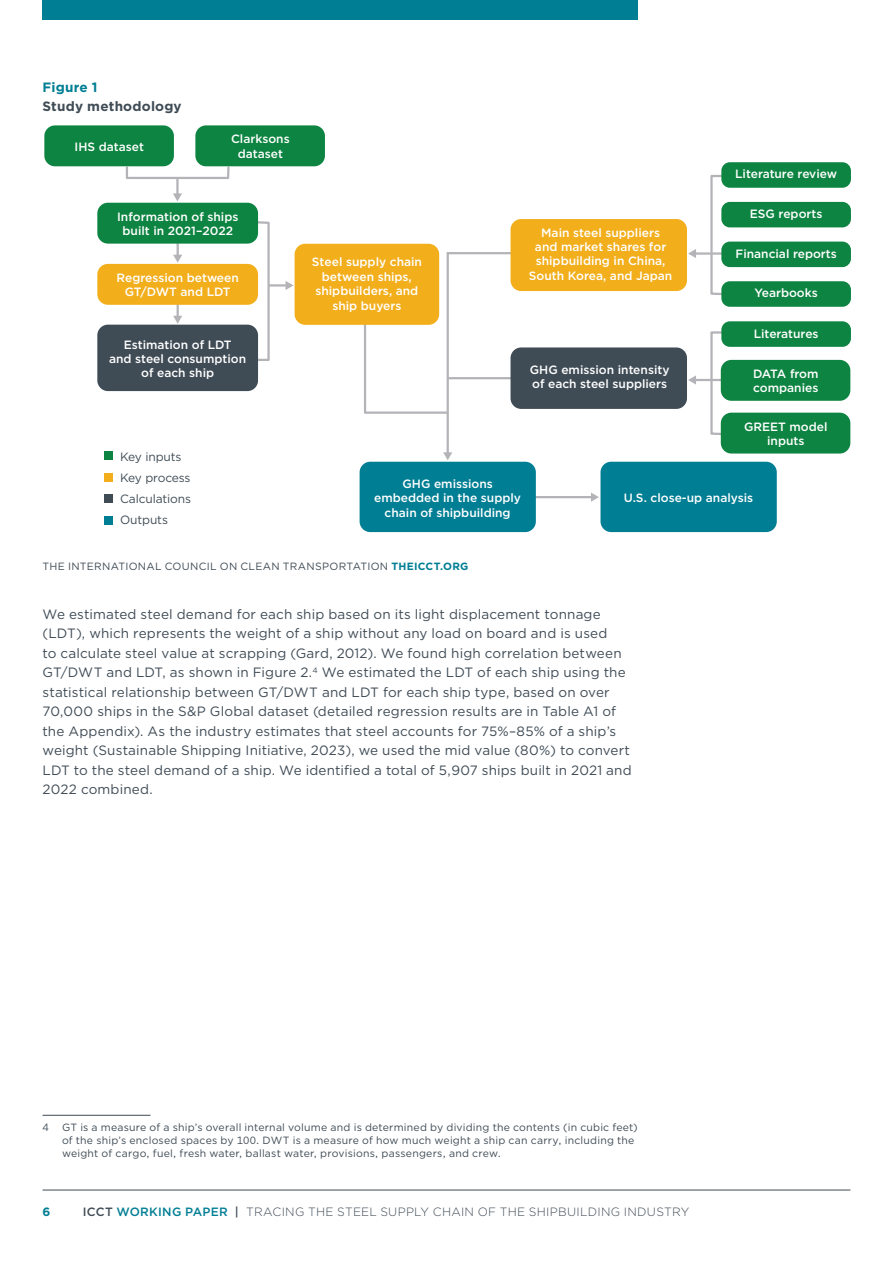
<style>
.page{position:relative;width:893px;height:1263px;background:#fff}
.page>*{position:absolute;margin:0;border:0;box-sizing:border-box;transform-origin:0 0}
.Body_Copy{font:13.5px/19.5px "Gotham";letter-spacing:.01em;color:#3f4b55}
.Figure___Table_number{font:700 13.5px/19.5px "Gotham";letter-spacing:.015em;color:#3f4b55}
.t1{font:500 12px/14.4px "Gotham";color:#fff;text-align:center}
.t2{font:300 12px "Gotham";letter-spacing:.025em;color:#3f4b55}
.t3{font:12px/21.3px "Gotham";letter-spacing:-.01em;color:#3f4b55}
.t4{font:700 12px "Gotham";color:#007e94}
.Footnote{font:10.5px/12.6px "Gotham";letter-spacing:.02em;color:#3f4b55}
.Figure_credit{font:10.5px "Gotham";letter-spacing:.025em;color:#3f4b55}
.s1{color:#007e94}
.s2{font-weight:700;color:#007e94}
.s3{font-weight:500}
.s4{font-weight:500;color:#007e94}
</style>
<div class="page">
<hr style="left:43px;top:1190px;width:807px;height:1px;background:#3f4b55">
<div style="left:43px;top:0;width:595px;height:20px;background:#007e94"></div>
<div style="left:710px;top:331px;width:13px;height:104px;border:2px solid #b3b3b8"></div>
<svg style="left:173px;top:244px;width:9px;height:19px"></svg>
<svg style="left:521px;top:175px;width:203px;height:204px"></svg>
<hr style="left:533px;top:496px;width:59px;height:2px;background:#b3b3b8">
<svg style="left:591px;top:492px;width:8px;height:10px"></svg>
<hr style="left:695px;top:252px;width:27px;height:3px;background:#b3b3b8">
<svg style="left:688px;top:249px;width:8px;height:9px"></svg>
<hr style="left:695px;top:379px;width:27px;height:2px;background:#b3b3b8">
<svg style="left:688px;top:375px;width:8px;height:10px"></svg>
<div style="left:126px;top:166px;width:104px;height:13px;border:2px solid #b3b3b8"></div>
<hr style="left:176px;top:178px;width:3px;height:17px;background:#b3b3b8">
<svg style="left:173px;top:193px;width:9px;height:8px"></svg>
<svg style="left:256px;top:220px;width:14px;height:142px"></svg>
<hr style="left:269px;top:284px;width:18px;height:3px;background:#b3b3b8">
<svg style="left:286px;top:281px;width:7px;height:9px"></svg>
<svg style="left:364px;top:252px;width:146px;height:208px"></svg>
<svg style="left:173px;top:305px;width:9px;height:19px"></svg>
<div style="left:195px;top:125px;width:130px;height:41px;background:#0d8441;border-radius:11px"></div>
<div style="left:44px;top:125px;width:130px;height:41px;background:#0d8441;border-radius:11px"></div>
<div style="left:510px;top:347px;width:177px;height:62px;background:#3f4b55;border-radius:11px"></div>
<div style="left:721px;top:413px;width:129px;height:40px;background:#0d8441;border-radius:11px"></div>
<div style="left:97px;top:325px;width:161px;height:66px;background:#3f4b55;border-radius:11px"></div>
<div style="left:600px;top:462px;width:177px;height:70px;background:#007e94;border-radius:11px"></div>
<div style="left:104px;top:494px;width:9px;height:9px;background:#3f4b55"></div>
<div style="left:104px;top:473px;width:9px;height:8px;background:#f2ae1b"></div>
<div style="left:104px;top:451px;width:9px;height:9px;background:#0d8441"></div>
<div style="left:104px;top:516px;width:9px;height:8px;background:#007e94"></div>
<div style="left:360px;top:462px;width:176px;height:70px;background:#007e94;border-radius:11px"></div>
<div style="left:295px;top:244px;width:144px;height:81px;background:#f2ae1b;border-radius:11px"></div>
<div style="left:721px;top:162px;width:130px;height:26px;background:#0d8441;border-radius:9px"></div>
<div style="left:721px;top:202px;width:130px;height:25px;background:#0d8441;border-radius:9px"></div>
<div style="left:721px;top:242px;width:130px;height:25px;background:#0d8441;border-radius:9px"></div>
<div style="left:721px;top:281px;width:130px;height:26px;background:#0d8441;border-radius:9px"></div>
<div style="left:721px;top:321px;width:130px;height:26px;background:#0d8441;border-radius:9px"></div>
<div style="left:510px;top:219px;width:177px;height:72px;background:#f2ae1b;border-radius:11px"></div>
<div style="left:721px;top:360px;width:129px;height:41px;background:#0d8441;border-radius:11px"></div>
<div style="left:97px;top:203px;width:161px;height:41px;background:#0d8441;border-radius:11px"></div>
<div style="left:97px;top:264px;width:161px;height:41px;background:#f2ae1b;border-radius:11px"></div>
<hr style="left:43px;top:1115px;width:108px;height:1px;background:#3f4b55">
<p class="Figure___Table_number" style="left:43px;top:77px;width:141px"><span class="s1">Figure 1<br></span>Study methodology</p>
<p class="t1" style="left:75px;top:139px;width:71px">IHS dataset</p>
<p class="t1" style="left:231px;top:132px;width:60px">Clarksons dataset</p>
<p class="t1" style="left:117px;top:209px;width:123px">Information of ships built in 2021–2022</p>
<p class="t1" style="left:117px;top:270px;width:124px">Regression between<br>GT/DWT and LDT</p>
<p class="t1" style="left:109px;top:337px;width:138px">Estimation of LDT<br>and steel consumption of each ship</p>
<p class="t3" style="left:120px;top:445px;width:73px">Key inputs<br>Key process<br>Calculations<br>Outputs</p>
<p class="t1" style="left:312px;top:255px;width:112px">Steel supply chain between ships, shipbuilders, and ship buyers</p>
<p class="t1" style="left:529px;top:225px;width:145px">Main steel suppliers and market shares for shipbuilding in China,<br>South Korea, and Japan</p>
<p class="t1" style="left:530px;top:362px;width:141px;text-align:left">GHG emission intensity of each steel suppliers</p>
<p class="t1" style="left:735px;top:167px;width:103px">Literature review</p>
<p class="t1" style="left:750px;top:206px;width:74px">ESG reports</p>
<p class="t1" style="left:735px;top:246px;width:103px">Financial reports</p>
<p class="t1" style="left:754px;top:286px;width:65px">Yearbooks</p>
<p class="t1" style="left:754px;top:326px;width:66px">Literatures</p>
<p class="t1" style="left:753px;top:366px;width:67px;text-align:left">DATA from companies</p>
<p class="t1" style="left:744px;top:419px;width:85px">GREET model inputs</p>
<p class="t1" style="left:374px;top:476px;width:148px">GHG emissions embedded in the supply chain of shipbuilding</p>
<p class="t1" style="left:624px;top:490px;width:131px">U.S. close-up analysis</p>
<p class="Figure_credit" style="left:43px;top:559px;width:427px">THE INTERNATIONAL COUNCIL ON CLEAN TRANSPORTATION <span class="s2">THEICCT.ORG</span></p>
<p class="Body_Copy" style="left:43px;top:604px;width:591px">We estimated steel demand for each ship based on its light displacement tonnage (LDT), which represents the weight of a ship without any load on board and is used<br>to calculate steel value at scrapping (Gard, 2012). We found high correlation between GT/DWT and LDT, as shown in Figure 2.<sup>4</sup> We estimated the LDT of each ship using the statistical relationship between GT/DWT and LDT for each ship type, based on over 70,000 ships in the S&amp;P Global dataset (detailed regression results are in Table A1 of the Appendix). As the industry estimates that steel accounts for 75%–85% of a ship’s weight (Sustainable Shipping Initiative, 2023), we used the mid value (80%) to convert LDT to the steel demand of a ship. We identified a total of 5,907 ships built in 2021 and 2022 combined.</p>
<p class="Footnote" style="left:43px;top:1121px;width:8px">4</p>
<p class="Footnote" style="left:62px;top:1121px;width:577px">GT is a measure of a ship’s overall internal volume and is determined by dividing the contents (in cubic feet) of the ship’s enclosed spaces by 100. DWT is a measure of how much weight a ship can carry, including the weight of cargo, fuel, fresh water, ballast water, provisions, passengers, and crew.</p>
<p class="t4" style="left:43px;top:1203px;width:9px">6</p>
<p class="t2" style="left:83px;top:1204px;width:608px"><span class="s3">ICCT</span> <span class="s4">WORKING PAPER</span> <span class="s3">|</span> TRACING THE STEEL SUPPLY CHAIN OF THE SHIPBUILDING INDUSTRY</p>
</div>
